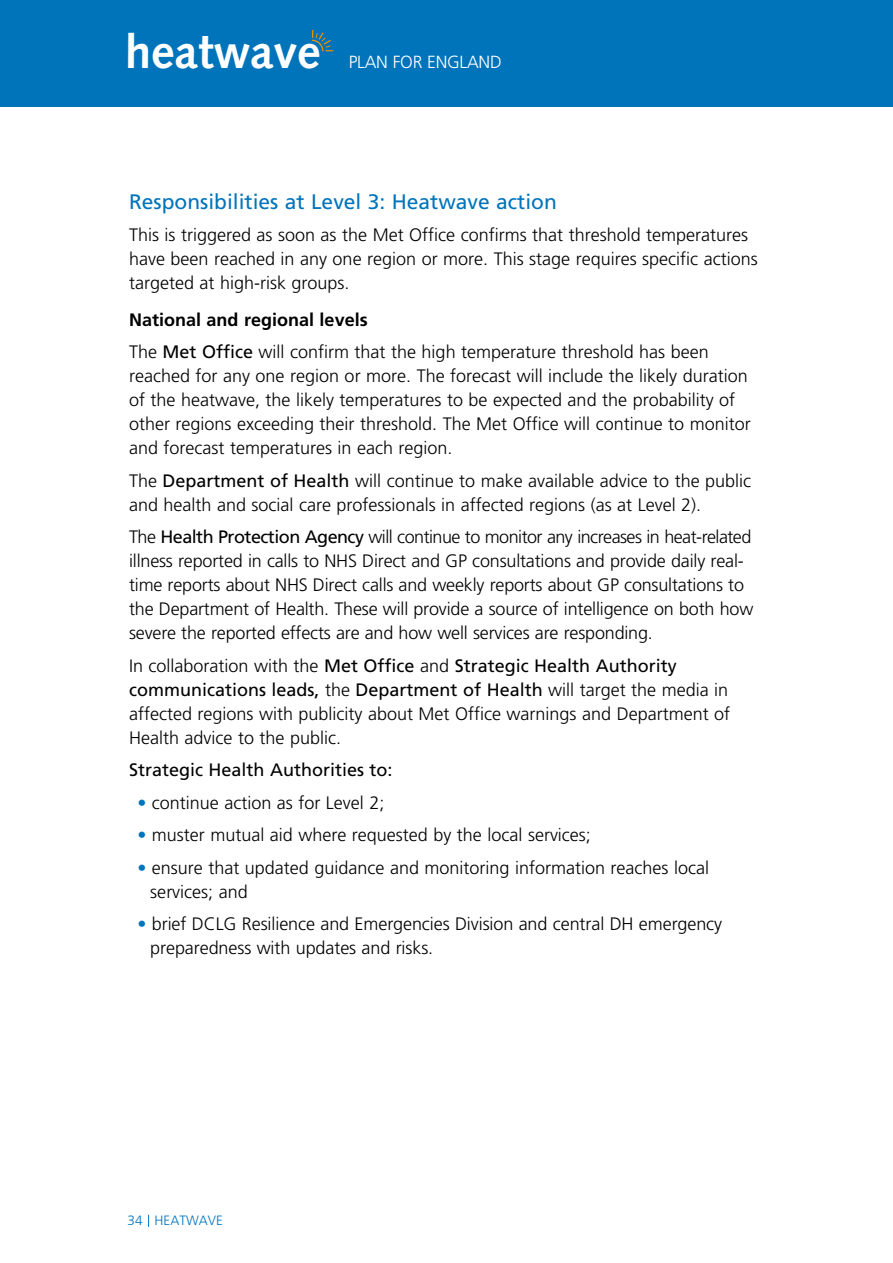
<style>
.page{position:relative;width:893px;height:1263px;background:#fff}
.page>*{position:absolute;margin:0;border:0;box-sizing:border-box;transform-origin:0 0}
.t1{font:700 46.95px "Syntax";color:#fff}
.t2{font:21px "Frutiger LT Std";color:#0074bb}
.t3{font:300 18px/24px "Frutiger LT Std";color:#000}
.t4{font:18px "Frutiger LT Std";color:#000}
.t5{font:300 17.55px "Frutiger LT Std";letter-spacing:-.015em;color:#fff}
.t6{font:300 13.5px "Frutiger LT Std";color:#0074bb}
.s1{font-weight:700}
.s2{font-weight:400}
.s3{font-weight:700;color:#0074bb}
</style>
<div class="page">
<div style="left:0;top:0;width:893px;height:106px;background:#0074bb"></div>
<svg style="left:311px;top:29px;width:22px;height:23px"></svg>
<svg style="left:148px;top:1215px;width:1px;height:12px"></svg>
<h1 class="t1" style="left:125px;top:24px;width:197px">heatwave</h1>
<p class="t5" style="left:349px;top:52px;width:155px">PLAN FOR ENGLAND</p>
<p class="t2" style="left:129px;top:189px;width:429px">Responsibilities at Level 3: Heatwave action</p>
<p class="t3" style="left:129px;top:223px;width:630px">This is triggered as soon as the Met Office confirms that threshold temperatures have been reached in any one region or more. This stage requires specific actions targeted at high-risk groups.</p>
<p class="t3" style="left:129px;top:304px;width:581px;line-height:32.5px"><span class="s1">National and regional levels<br></span>The <span class="s2">Met Office</span> will confirm that the high temperature threshold has been</p>
<p class="t3" style="left:129px;top:364px;width:623px">reached for any one region or more. The forecast will include the likely duration of the heatwave, the likely temperatures to be expected and the probability of other regions exceeding their threshold. The Met Office will continue to monitor and forecast temperatures in each region.</p>
<p class="t3" style="left:129px;top:469px;width:624px">The <span class="s2">Department of Health</span> will continue to make available advice to the public and health and social care professionals in affected regions (as at Level 2).</p>
<p class="t3" style="left:129px;top:525px;width:626px">The <span class="s2">Health Protection Agency</span> will continue to monitor any increases in heat-related illness reported in calls to NHS Direct and GP consultations and provide daily real&shy;time reports about NHS Direct calls and weekly reports about GP consultations to the Department of Health. These will provide a source of intelligence on both how severe the reported effects are and how well services are responding.</p>
<p class="t3" style="left:129px;top:654px;width:603px">In collaboration with the <span class="s2">Met Office</span> and <span class="s2">Strategic Health Authority communications leads,</span> the <span class="s2">Department of Health</span> will target the media in affected regions with publicity about Met Office warnings and Department of Health advice to the public.</p>
<p class="t4" style="left:129px;top:759px;width:265px">Strategic Health Authorities to:</p>
<p class="t3" style="left:138px;top:791px;width:248px"><span class="s3">•</span> continue action as for Level 2;</p>
<p class="t3" style="left:138px;top:823px;width:455px"><span class="s3">•</span> muster mutual aid where requested by the local services;</p>
<p class="t3" style="left:150px;top:856px;width:560px;text-indent:-13px"><span class="s3">•</span> ensure that updated guidance and monitoring information reaches local services; and</p>
<p class="t3" style="left:150px;top:912px;width:573px;text-indent:-13px"><span class="s3">•</span> brief DCLG Resilience and Emergencies Division and central DH emergency preparedness with updates and risks.</p>
<p class="t6" style="left:128px;top:1213px;width:97px">34 HEATWAVE</p>
</div>
